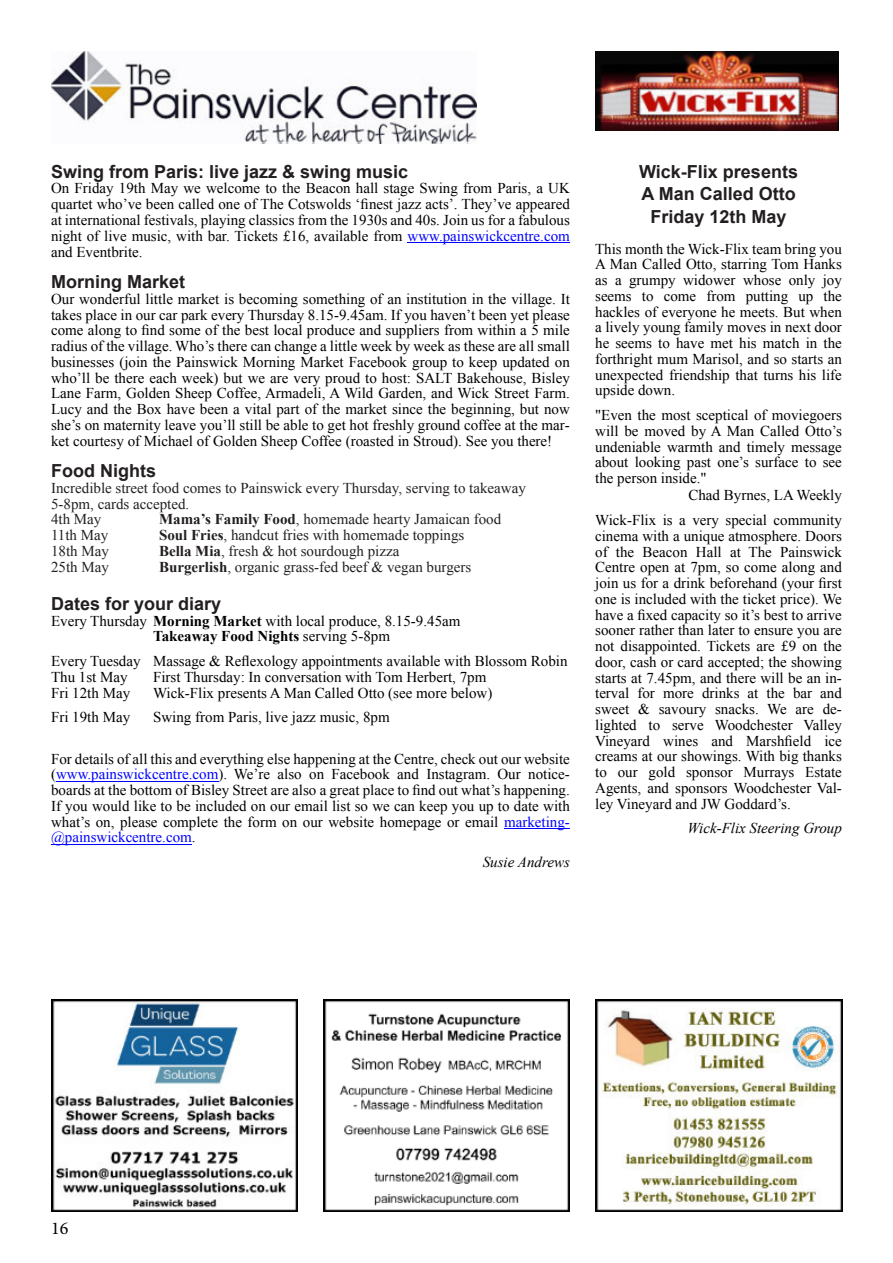
<style>
.page{position:relative;width:893px;height:1263px;background:#fff}
.page>*{position:absolute;margin:0;border:0;box-sizing:border-box;transform-origin:0 0}
.t1{font:700 18px/22.5px "Arial";color:#231f20;text-align:center}
.t2{font:18px "Minion Pro";color:#000}
.t3{font:15px/15.8px "Times New Roman";color:#000;text-align:justify}
.t4{font:15px/15.8px "Times New Roman";color:#231f20}
.t5{font:italic 15px "Times New Roman";color:#000}
.s1{color:#00f}
.s2{font-weight:700}
</style>
<div class="page">
<img style="left:51px;top:51px;width:426px;height:93px">
<img style="left:595px;top:51px;width:243px;height:79px">
<img style="left:51px;top:999px;width:247px;height:213px">
<img style="left:323px;top:999px;width:247px;height:213px">
<img style="left:595px;top:999px;width:247px;height:213px">
<hr style="left:408px;top:242px;width:162px;height:1px;background:#00f">
<hr style="left:56px;top:781px;width:162px;height:1px;background:#00f">
<hr style="left:504px;top:828px;width:66px;height:1px;background:#00f">
<hr style="left:51px;top:844px;width:141px;height:1px;background:#00f">
<p class="t1" style="left:51px;top:162px;width:359px">Swing from Paris: live jazz &amp; swing music</p>
<p class="t3" style="left:51px;top:182px;width:520px">On Friday 19th May we welcome to the Beacon hall stage Swing from Paris, a UK quartet who’ve been called one of The Cotswolds ‘finest jazz acts’. They’ve appeared at international festivals, playing classics from the 1930s and 40s. Join us for a fabulous night of live music, with bar. Tickets £16, available from <span class="s1">www.painswickcentre.com </span>and Eventbrite.</p>
<p class="t1" style="left:51px;top:272px;width:136px">Morning Market</p>
<p class="t3" style="left:51px;top:292px;width:520px">Our wonderful little market is becoming something of an institution in the village. It takes place in our car park every Thursday 8.15-9.45am. If you haven’t been yet please come along to find some of the best local produce and suppliers from within a 5 mile radius of the village. Who’s there can change a little week by week as these are all small businesses (join the Painswick Morning Market Facebook group to keep updated on who’ll be there each week) but we are very proud to host: SALT Bakehouse, Bisley Lane Farm, Golden Sheep Coffee, Armadeli, A Wild Garden, and Wick Street Farm.<br>Lucy and the Box have been a vital part of the market since the beginning, but now she’s on maternity leave you’ll still be able to get hot freshly ground coffee at the mar&shy;ket courtesy of Michael of Golden Sheep Coffee (roasted in Stroud). See you there!</p>
<p class="t1" style="left:51px;top:461px;width:106px">Food Nights</p>
<p class="t4" style="left:51px;top:481px;width:476px">Incredible street food comes to Painswick every Thursday, serving to takeaway<br>5-8pm, cards accepted.<br>4th May</p>
<p class="t4" style="left:159px;top:513px;width:344px"><span class="s2">Mama’s Family Food</span>, homemade hearty Jamaican food</p>
<p class="t4" style="left:51px;top:529px;width:59px">11th May</p>
<p class="t4" style="left:159px;top:529px;width:307px"><span class="s2">Soul Fries</span>, handcut fries with homemade toppings</p>
<p class="t4" style="left:51px;top:544px;width:59px">18th May</p>
<p class="t4" style="left:159px;top:544px;width:242px"><span class="s2">Bella Mia</span>, fresh &amp; hot sourdough pizza</p>
<p class="t4" style="left:51px;top:560px;width:59px">25th May</p>
<p class="t4" style="left:159px;top:560px;width:314px"><span class="s2">Burgerlish</span>, organic grass-fed beef &amp; vegan burgers</p>
<p class="t1" style="left:51px;top:594px;width:172px">Dates for your diary</p>
<p class="t3" style="left:153px;top:614px;width:309px;text-indent:-102px">Every Thursday <span class="s2">Morning Market</span> with local produce, 8.15-9.45am<br><span class="s2">Takeaway Food Nights</span> serving 5-8pm</p>
<p class="t3" style="left:51px;top:655px;width:518px">Every Tuesday Massage &amp; Reflexology appointments available with Blossom Robin<br>Thu 1st May</p>
<p class="t3" style="left:153px;top:670px;width:335px">First Thursday: In conversation with Tom Herbert, 7pm</p>
<p class="t3" style="left:51px;top:686px;width:81px">Fri 12th May</p>
<p class="t3" style="left:153px;top:686px;width:341px">Wick-Flix presents A Man Called Otto (see more below)</p>
<p class="t3" style="left:51px;top:711px;width:81px">Fri 19th May</p>
<p class="t3" style="left:153px;top:711px;width:238px">Swing from Paris, live jazz music, 8pm</p>
<p class="t3" style="left:51px;top:752px;width:520px">For details of all this and everything else happening at the Centre, check out our website (<span class="s1">www.painswickcentre.com</span>). We’re also on Facebook and Instagram. Our notice&shy;boards at the bottom of Bisley Street are also a great place to find out what’s happening.<br>If you would like to be included on our email list so we can keep you up to date with what’s on, please complete the form on our website homepage or email <span class="s1">marketing-@painswickcentre.com</span>.</p>
<p class="t5" style="left:483px;top:857px;width:89px">Susie Andrews</p>
<p class="t1" style="left:639px;top:162px;width:160px">Wick-Flix presents<br>A Man Called Otto<br>Friday 12th May</p>
<p class="t3" style="left:595px;top:242px;width:248px">This month the Wick-Flix team bring you A Man Called Otto, starring Tom Hanks as a grumpy widower whose only joy seems to come from putting up the hackles of everyone he meets. But when a lively young family moves in next door he seems to have met his match in the forthright mum Marisol, and so starts an unexpected friendship that turns his life upside down.</p>
<p class="t3" style="left:595px;top:409px;width:248px">"Even the most sceptical of moviegoers will be moved by A Man Called Otto’s undeniable warmth and timely message about looking past one’s surface to see the person inside."</p>
<p class="t3" style="left:595px;top:484px;width:248px;line-height:24.8px;text-align:right">Chad Byrnes, LA Weekly<br>Wick-Flix is a very special community</p>
<p class="t3" style="left:595px;top:529px;width:248px">cinema with a unique atmosphere. Doors of the Beacon Hall at The Painswick Centre open at 7pm, so come along and join us for a drink beforehand (your first one is included with the ticket price). We have a fixed capacity so it’s best to arrive sooner rather than later to ensure you are not disappointed. Tickets are £9 on the door, cash or card accepted; the showing starts at 7.45pm, and there will be an in&shy;terval for more drinks at the bar and sweet &amp; savoury snacks. We are de&shy;lighted to serve Woodchester Valley Vineyard wines and Marshfield ice creams at our showings. With big thanks to our gold sponsor Murrays Estate Agents, and sponsors Woodchester Val&shy;ley Vineyard and JW Goddard’s.</p>
<p class="t5" style="left:687px;top:823px;width:156px">Wick-Flix Steering Group</p>
<p class="t2" style="left:51px;top:1221px;width:19px">16</p>
</div>
